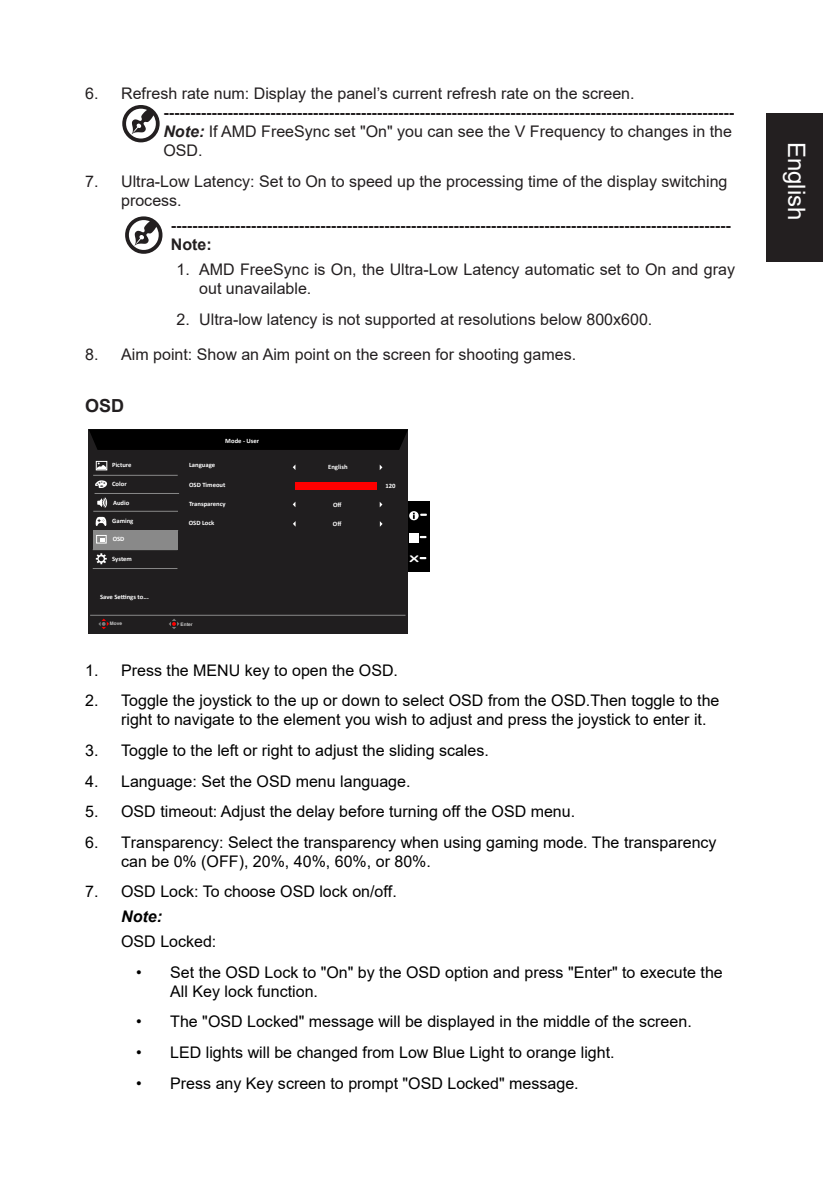
<style>
.page{position:relative;width:823px;height:1191px;background:#fff}
.page>*{position:absolute;margin:0;border:0;box-sizing:border-box;transform-origin:0 0}
.t1{font:24px "Arial";color:#fff}
.Heading1{font:700 18px "Arial";color:#231f20}
.t2{font:16px/19.2px "Arial";color:#000}
.Heading1-2{font:16px/19.2px "Arial";color:#231f20}
.body{font:700 16px "Arial";color:#231f20}
.t3{font:9px "Arial Rounded MT Bold";color:#fff;scale:1.73 1}
.t4{font:700 6.6px "Calibri";color:#fff}
.t5{font:4.8px "JQ Zong Yi FT";color:#cbcbcb}
.s1{font-weight:700}
.s2{font-weight:700;font-style:italic}
</style>
<div class="page">
<div style="left:765px;top:113px;width:57px;height:149px;background:#231f20"></div>
<svg style="left:122px;top:106px;width:38px;height:37px"></svg>
<svg style="left:125px;top:217px;width:38px;height:37px"></svg>
<div style="left:89px;top:429px;width:319px;height:204px;background:#201e1f"></div>
<svg style="left:89px;top:429px;width:319px;height:21px;background:#010101"></svg>
<hr style="left:90px;top:615px;width:315px;height:1px;background:#898989">
<svg style="left:379px;top:464px;width:3px;height:6px"></svg>
<div style="left:295px;top:482px;width:81px;height:7px;background:#f00"></div>
<div style="left:93px;top:530px;width:85px;height:19px;background:#898989"></div>
<div style="left:96px;top:461px;width:11px;height:9px;border:1px solid #fff"></div>
<svg style="left:97px;top:462px;width:9px;height:7px"></svg>
<svg style="left:95px;top:480px;width:12px;height:8px"></svg>
<hr style="left:93px;top:475px;width:85px;height:1px;background:#898989">
<svg style="left:379px;top:502px;width:3px;height:5px"></svg>
<svg style="left:98px;top:618px;width:11px;height:11px"></svg>
<svg style="left:169px;top:619px;width:10px;height:10px"></svg>
<svg style="left:379px;top:521px;width:3px;height:6px"></svg>
<hr style="left:93px;top:549px;width:84px;height:1px;background:#898989">
<hr style="left:93px;top:568px;width:84px;height:1px;background:#898989">
<hr style="left:93px;top:511px;width:85px;height:1px;background:#898989">
<div style="left:96px;top:535px;width:10px;height:8px;border:1px solid #fff"></div>
<svg style="left:100px;top:539px;width:5px;height:3px"></svg>
<svg style="left:96px;top:553px;width:11px;height:11px"></svg>
<svg style="left:97px;top:497px;width:10px;height:11px"></svg>
<hr style="left:94px;top:493px;width:85px;height:1px;background:#898989">
<svg style="left:95px;top:516px;width:12px;height:10px"></svg>
<div style="left:407px;top:501px;width:22px;height:71px;background:#000"></div>
<svg style="left:409px;top:533px;width:18px;height:10px"></svg>
<svg style="left:419px;top:557px;width:7px;height:3px"></svg>
<svg style="left:409px;top:511px;width:18px;height:9px"></svg>
<p class="Heading1-2" style="left:163px;top:83px;width:572px;text-indent:-78px">6. Refresh rate num: Display the panel’s current refresh rate on the screen. <span class="s1">‑---------------------------------------------------------------------------------------------------------- </span><span class="s2">Note:</span> If AMD FreeSync set "On" you can see the V Frequency to changes in the OSD.</p>
<p class="Heading1-2" style="left:121px;top:172px;width:607px;text-indent:-36px">7. Ultra-Low Latency: Set to On to speed up the processing time of the display switching process.</p>
<p class="body" style="left:171px;top:214px;width:561px">---------------------------------------------------------------------------------------------------------</p>
<p class="body" style="left:171px;top:233px;width:42px">Note:</p>
<p class="Heading1-2" style="left:199px;top:259px;width:537px;text-indent:-23px">1. AMD FreeSync is On, the Ultra-Low Latency automatic set to On and gray out unavailable.</p>
<p class="Heading1-2" style="left:176px;top:309px;width:477px">2. Ultra-low latency is not supported at resolutions below 800x600.</p>
<p class="Heading1-2" style="left:85px;top:345px;width:492px">8. Aim point: Show an Aim point on the screen for shooting games.</p>
<p class="Heading1" style="left:85px;top:393px;width:41px">OSD</p>
<p class="t4" style="left:225px;top:437px;width:36px">Mode - User</p>
<p class="t4" style="left:112px;top:461px;width:21px">Picture</p>
<p class="t4" style="left:112px;top:480px;width:16px">Color</p>
<p class="t4" style="left:113px;top:498px;width:18px">Audio</p>
<p class="t4" style="left:112px;top:517px;width:23px">Gaming</p>
<p class="t4" style="left:113px;top:535px;width:13px">OSD</p>
<p class="t4" style="left:112px;top:554px;width:21px">System</p>
<p class="t4" style="left:100px;top:593px;width:50px">Save Settings to...</p>
<p class="t4" style="left:189px;top:461px;width:28px">Language</p>
<p class="t4" style="left:189px;top:499px;width:38px">Transparency</p>
<p class="t4" style="left:333px;top:500px;width:10px">Off</p>
<p class="t4" style="left:328px;top:463px;width:21px">English</p>
<p class="t4" style="left:189px;top:480px;width:38px">OSD Timeout</p>
<p class="t4" style="left:189px;top:518px;width:27px">OSD Lock</p>
<p class="t4" style="left:333px;top:520px;width:10px">Off</p>
<p class="t5" style="left:110px;top:621px;width:14px">Move</p>
<p class="t5" style="left:180px;top:621px;width:14px">Enter</p>
<p class="t4" style="left:385px;top:481px;width:12px">120</p>
<p class="t3" style="left:409px;top:554px;width:7px">X</p>
<p class="t2" style="left:85px;top:660px;width:314px">1. Press the MENU key to open the OSD.</p>
<p class="t2" style="left:121px;top:691px;width:599px;text-indent:-36px">2. Toggle the joystick to the up or down to select OSD from the OSD.Then toggle to the right to navigate to the element you wish to adjust and press the joystick to enter it.</p>
<p class="t2" style="left:85px;top:740px;width:405px">3. Toggle to the left or right to adjust the sliding scales.</p>
<p class="t2" style="left:85px;top:771px;width:327px">4. Language: Set the OSD menu language.</p>
<p class="t2" style="left:85px;top:801px;width:491px">5. OSD timeout: Adjust the delay before turning off the OSD menu.</p>
<p class="t2" style="left:121px;top:832px;width:596px;text-indent:-36px">6. Transparency: Select the transparency when using gaming mode. The transparency can be 0% (OFF), 20%, 40%, 60%, or 80%.</p>
<p class="t2" style="left:121px;top:879px;width:277px;line-height:24.8px;text-indent:-36px">7. OSD Lock: To choose OSD lock on/off.<br><span class="s2">Note:<br></span>OSD Locked:</p>
<p class="t2" style="left:170px;top:962px;width:553px;text-indent:-34px">• Set the OSD Lock to "On" by the OSD option and press "Enter" to execute the<br>All Key lock function.</p>
<p class="t2" style="left:136px;top:1012px;width:556px">• The "OSD Locked" message will be displayed in the middle of the screen.</p>
<p class="t2" style="left:136px;top:1042px;width:479px">• LED lights will be changed from Low Blue Light to orange light.</p>
<p class="t2" style="left:136px;top:1073px;width:443px">• Press any Key screen to prompt "OSD Locked" message.</p>
<h1 class="t1" style="left:812px;top:142px;width:80px;rotate:90deg">English</h1>
</div>
